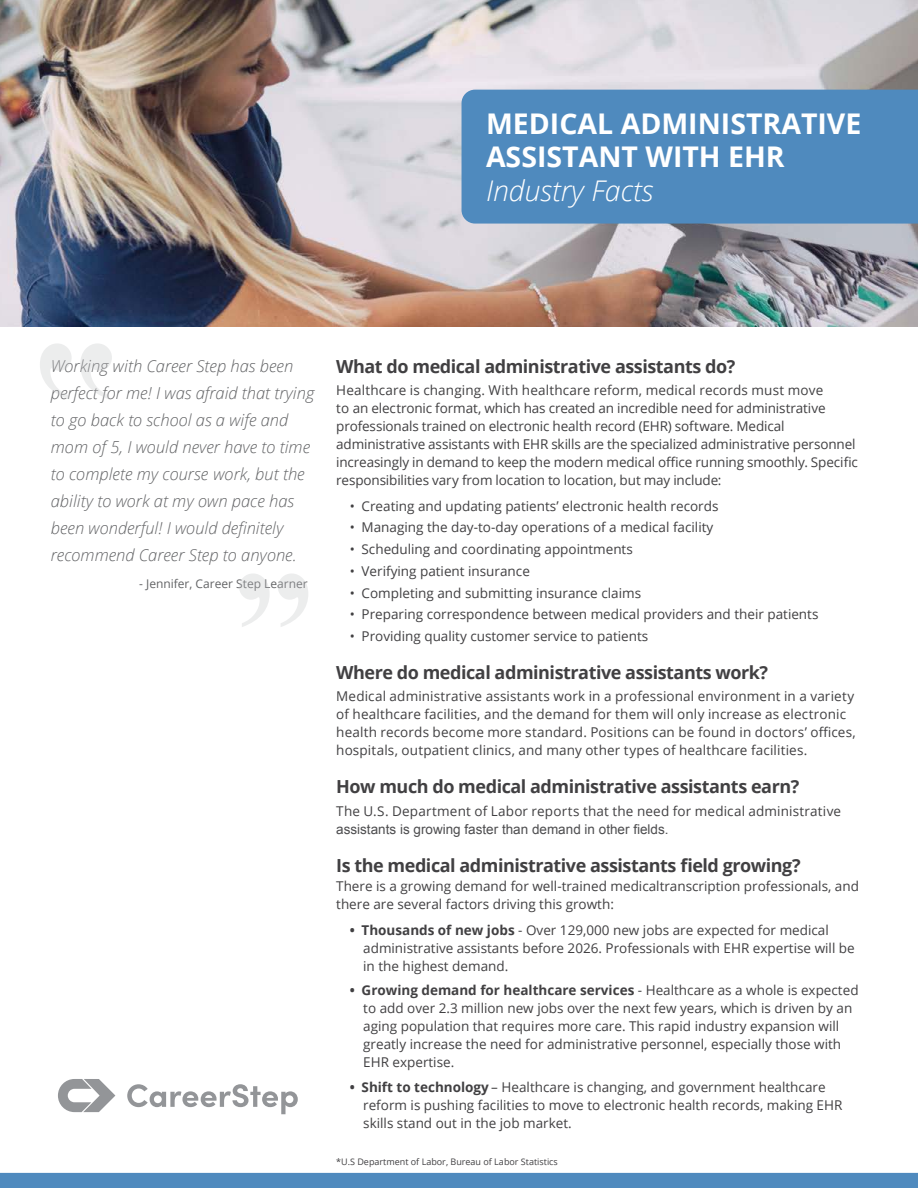
<style>
.page{position:relative;width:918px;height:1188px;background:#fff}
.page>*{position:absolute;margin:0;border:0;box-sizing:border-box;transform-origin:0 0}
.t1{font:700 28.5px/33.3px "Open Sans";color:#fff}
.t2{font:italic 300 28.5px "Open Sans";color:#fff}
.t3{font:700 18px "Open Sans";letter-spacing:-.025em;color:#414042}
.t4{font:italic 300 16.5px/27px "Open Sans";color:#636466}
.t5{font:13.5px/18px "Open Sans";color:#414042}
.t6{font:13.5px "Arial";color:#4d4d4f}
.t7{font:12px "Open Sans";color:#636466}
.t8{font:9px "Open Sans";color:#414042}
.s1{font-weight:700}
</style>
<div class="page">
<img style="left:0;top:0;width:918px;height:326px">
<div style="left:462px;top:90px;width:456px;height:134px;background:#4f8abe"></div>
<div style="left:0;top:1173px;width:918px;height:15px;background:#4f8abe"></div>
<svg style="left:239px;top:574px;width:69px;height:53px"></svg>
<svg style="left:40px;top:343px;width:72px;height:56px"></svg>
<svg style="left:58px;top:1079px;width:57px;height:33px"></svg>
<svg style="left:127px;top:1084px;width:171px;height:30px"></svg>
<h1 class="t1" style="left:486px;top:106px;width:377px">MEDICAL ADMINISTRATIVE<br>ASSISTANT WITH EHR</h1>
<h1 class="t2" style="left:486px;top:171px;width:169px">Industry Facts</h1>
<p class="t4" style="left:51px;top:352px;width:265px">Working with Career Step has been perfect for me! I was afraid that trying to go back to school as a wife and mom of 5, I would never have to time to complete my course work, but the ability to work at my own pace has been wonderful! I would definitely recommend Career Step to anyone.</p>
<p class="t7" style="left:139px;top:576px;width:170px">- Jennifer, Career Step Learner</p>
<h2 class="t3" style="left:336px;top:354px;width:401px">What do medical administrative assistants do?</h2>
<p class="t5" style="left:336px;top:381px;width:523px">Healthcare is changing. With healthcare reform, medical records must move<br>to an electronic format, which has created an incredible need for administrative professionals trained on electronic health record (EHR) software. Medical administrative assistants with EHR skills are the specialized administrative personnel increasingly in demand to keep the modern medical office running smoothly. Specific responsibilities vary from location to location, but may include:</p>
<p class="t5" style="left:350px;top:496px;width:370px">• Creating and updating patients’ electronic health records</p>
<p class="t5" style="left:350px;top:518px;width:365px">• Managing the day-to-day operations of a medical facility</p>
<p class="t5" style="left:350px;top:540px;width:285px">• Scheduling and coordinating appointments</p>
<p class="t5" style="left:350px;top:562px;width:182px">• Verifying patient insurance</p>
<p class="t5" style="left:350px;top:583px;width:293px">• Completing and submitting insurance claims</p>
<p class="t5" style="left:350px;top:605px;width:470px">• Preparing correspondence between medical providers and their patients</p>
<p class="t5" style="left:350px;top:627px;width:300px">• Providing quality customer service to patients</p>
<h2 class="t3" style="left:336px;top:660px;width:433px">Where do medical administrative assistants work?</h2>
<p class="t5" style="left:336px;top:687px;width:521px">Medical administrative assistants work in a professional environment in a variety of healthcare facilities, and the demand for them will only increase as electronic health records become more standard. Positions can be found in doctors’ offices, hospitals, outpatient clinics, and many other types of healthcare facilities.</p>
<h2 class="t3" style="left:336px;top:774px;width:465px">How much do medical administrative assistants earn?</h2>
<p class="t5" style="left:336px;top:801px;width:506px">The U.S. Department of Labor reports that the need for medical administrative</p>
<p class="t6" style="left:336px;top:820px;width:334px">assistants is growing faster than demand in other fields.</p>
<h2 class="t3" style="left:336px;top:852px;width:466px">Is the medical administrative assistants field growing?</h2>
<p class="t5" style="left:336px;top:877px;width:524px">There is a growing demand for well-trained medicaltranscription professionals, and there are several factors driving this growth:</p>
<p class="t5" style="left:363px;top:920px;width:493px;text-indent:-14px"><span class="s1">• Thousands of new jobs</span> - Over 129,000 new jobs are expected for medical administrative assistants before 2026. Professionals with EHR expertise will be in the highest demand.</p>
<p class="t5" style="left:363px;top:981px;width:497px;text-indent:-14px"><span class="s1">• Growing demand for healthcare services</span> - Healthcare as a whole is expected to add over 2.3 million new jobs over the next few years, which is driven by an aging population that requires more care. This rapid industry expansion will greatly increase the need for administrative personnel, especially those with EHR expertise.</p>
<p class="t5" style="left:363px;top:1078px;width:481px;text-indent:-14px"><span class="s1">• Shift to technology</span> – Healthcare is changing, and government healthcare reform is pushing facilities to move to electronic health records, making EHR skills stand out in the job market.</p>
<p class="t8" style="left:336px;top:1156px;width:223px">*U.S Department of Labor, Bureau of Labor Statistics</p>
</div>
